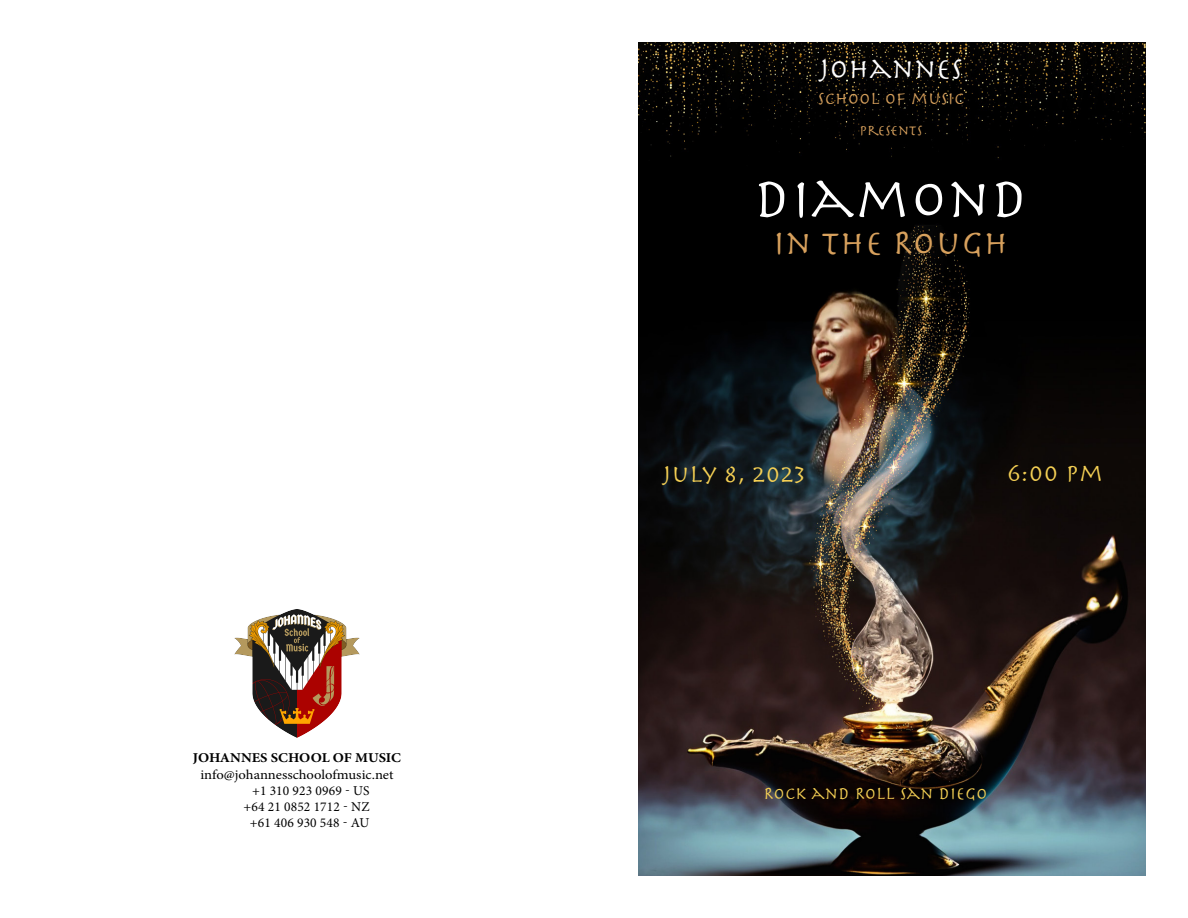
<style>
.page{position:relative;width:1188px;height:918px;background:#fff}
.page>*{position:absolute;margin:0;border:0;box-sizing:border-box;transform-origin:0 0}
.t1{font:58.5px "Herculanum";color:#fff}
.t2{font:36px "Herculanum";color:#d8a15d}
.t3{font:30px "Herculanum";color:#fff}
.t4{font:25.5px "Herculanum";color:#f5d054}
.t5{font:18px "Herculanum";color:#f5d054}
.t6{font:18px "Herculanum";color:#d8a15d}
.t7{font:15px "Herculanum";color:#d8a15d}
.t8{font:13.5px "Minion Pro";letter-spacing:.01em;color:#000}
.t9{font:13.5px "Minion Pro";letter-spacing:.01em;color:#000;scale:1.08 1}
.t10{font:700 13.5px "Minion Pro";color:#000;scale:1.08 1}
</style>
<div class="page">
<img style="left:234px;top:610px;width:126px;height:127px">
<img style="left:639px;top:43px;width:506px;height:832px">
<p class="t10" style="left:193px;top:748px;width:194px">JOHANNES SCHOOL OF MUSIC</p>
<p class="t9" style="left:200px;top:765px;width:180px">info@johannesschoolofmusic.net</p>
<p class="t8" style="left:252px;top:781px;width:119px">+1 310 923 0969 - US</p>
<p class="t8" style="left:244px;top:798px;width:127px">+64 21 0852 1712 - NZ</p>
<p class="t8" style="left:250px;top:814px;width:121px">+61 406 930 548 - AU</p>
<p class="t3" style="left:820px;top:50px;width:144px">JOHANNES</p>
<p class="t6" style="left:817px;top:87px;width:149px">SCHOOL OF MUSIC</p>
<p class="t7" style="left:859px;top:121px;width:65px">PRESENTS</p>
<p class="t1" style="left:753px;top:161px;width:277px">DIAMOND</p>
<p class="t2" style="left:773px;top:220px;width:237px">IN THE ROUGH</p>
<p class="t4" style="left:663px;top:458px;width:144px">JULY 8, 2023</p>
<p class="t4" style="left:1007px;top:457px;width:98px">6:00 PM</p>
<p class="t5" style="left:764px;top:782px;width:226px">ROCK AND ROLL SAN DIEGO</p>
</div>
